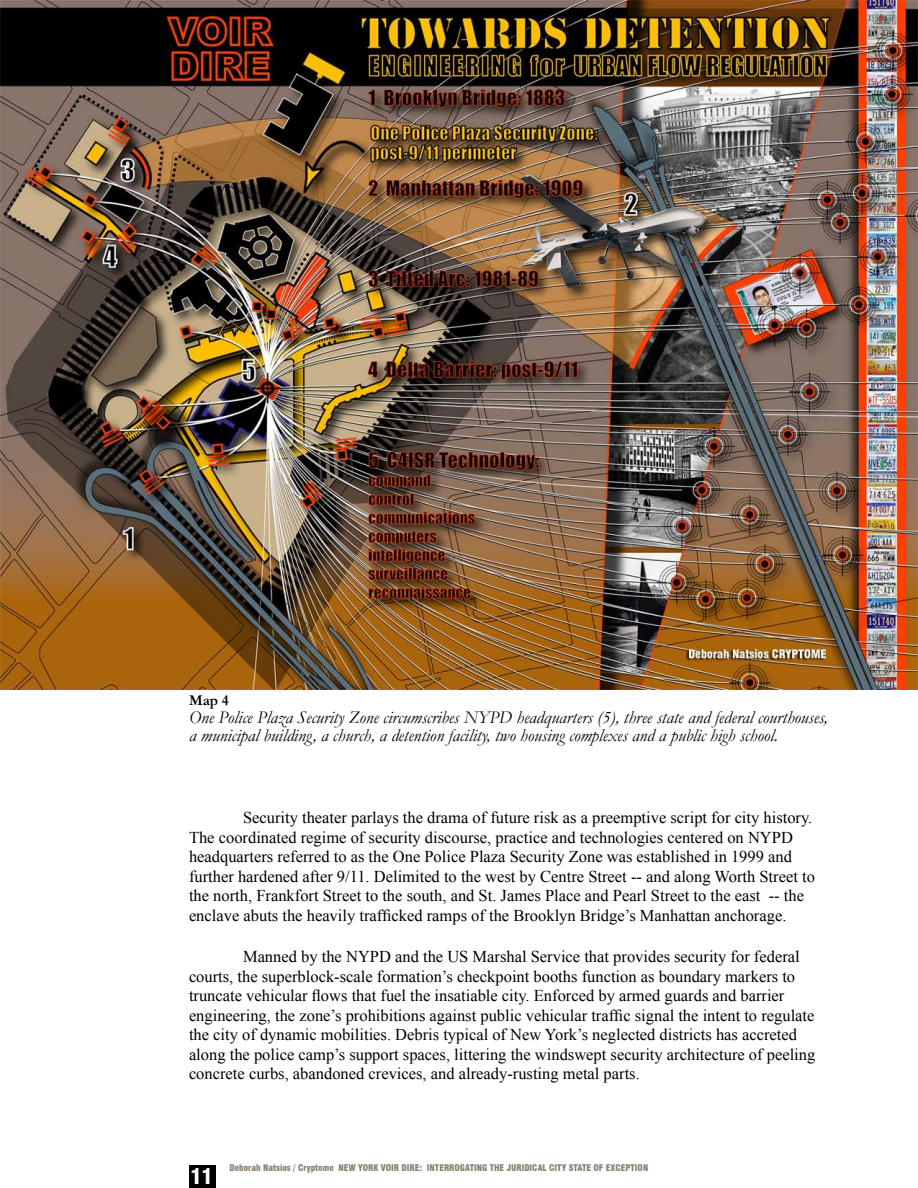
<style>
.page{position:relative;width:918px;height:1188px;background:#fff}
.page>*{position:absolute;margin:0;border:0;box-sizing:border-box;transform-origin:0 0}
.t1{font:900 condensed 21px "Swiss 721 BT";color:#fff}
.t2{font:italic 18px/18px "Garamond";color:#000}
.t3{font:16.5px/19.5px "Times New Roman";color:#000}
.t4{font:700 15px "Garamond";color:#000}
.t5{font:900 condensed 9px "Swiss 721 BT";color:#887e6e}
</style>
<div class="page">
<img style="left:0;top:0;width:918px;height:689px">
<div style="left:189px;top:1165px;width:27px;height:23px;background:#000"></div>
<p class="t4" style="left:189px;top:690px;width:42px">Map 4</p>
<p class="t2" style="left:189px;top:708px;width:640px">One Police Plaza Security Zone circumscribes NYPD headquarters (5), three state and federal courthouses, a municipal building, a church, a detention facility, two housing complexes and a public high school.</p>
<p class="t3" style="left:189px;top:808px;width:627px;text-indent:54px">Security theater parlays the drama of future risk as a preemptive script for city history.<br>The coordinated regime of security discourse, practice and technologies centered on NYPD headquarters referred to as the One Police Plaza Security Zone was established in 1999 and further hardened after 9/11. Delimited to the west by Centre Street -- and along Worth Street to the north, Frankfort Street to the south, and St. James Place and Pearl Street to the east -- the enclave abuts the heavily trafficked ramps of the Brooklyn Bridge’s Manhattan anchorage.</p>
<p class="t3" style="left:189px;top:947px;width:628px;text-indent:54px">Manned by the NYPD and the US Marshal Service that provides security for federal courts, the superblock-scale formation’s checkpoint booths function as boundary markers to truncate vehicular flows that fuel the insatiable city. Enforced by armed guards and barrier engineering, the zone’s prohibitions against public vehicular traffic signal the intent to regulate the city of dynamic mobilities. Debris typical of New York’s neglected districts has accreted along the police camp’s support spaces, littering the windswept security architecture of peeling concrete curbs, abandoned crevices, and already-rusting metal parts.</p>
<p class="t1" style="left:190px;top:1164px;width:10px">11</p>
<p class="t5" style="left:230px;top:1163px;width:420px">Deborah Natsios / Cryptome NEW YORK VOIR DIRE: INTERROGATING THE JURIDICAL CITY STATE OF EXCEPTION</p>
</div>
